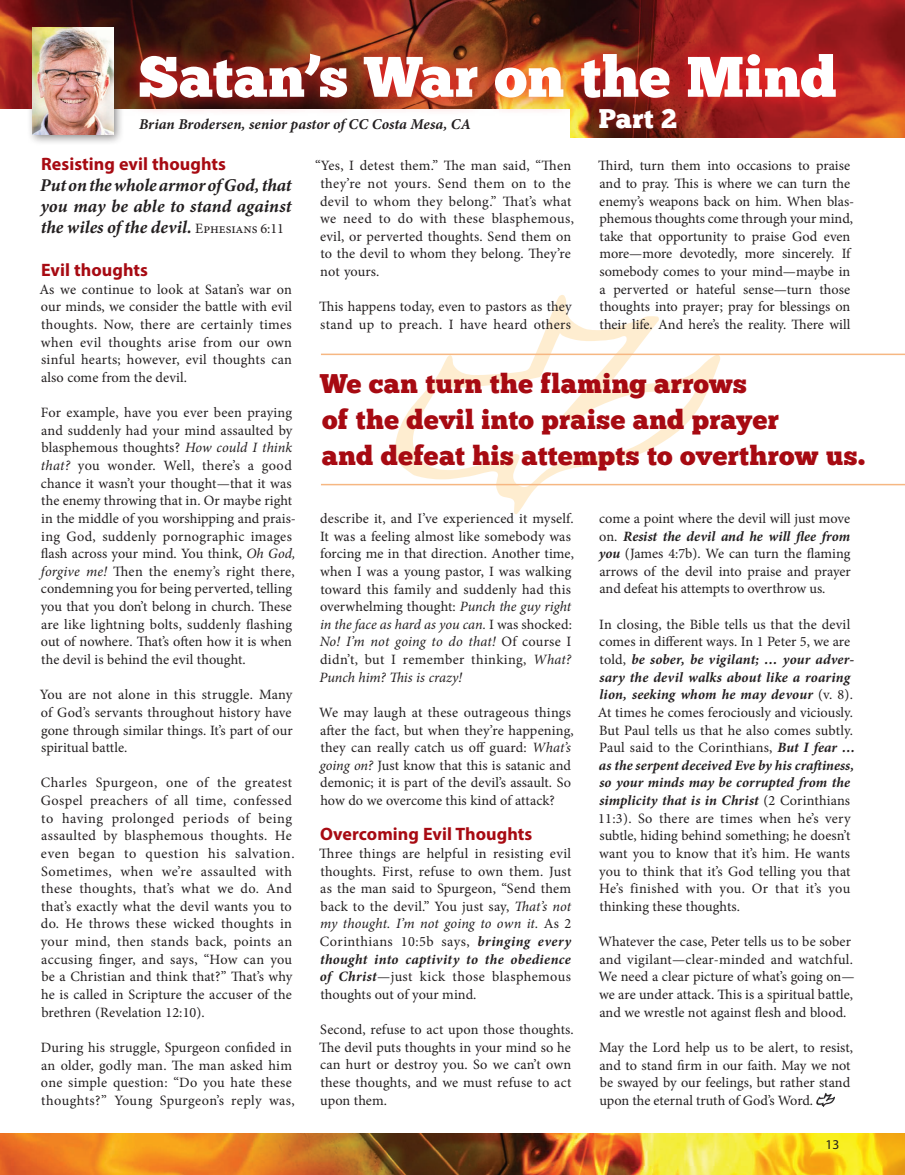
<style>
.page{position:relative;width:905px;height:1175px;background:#fff}
.page>*{position:absolute;margin:0;border:0;box-sizing:border-box;transform-origin:0 0}
.t1{font:57px "Chunk Five";letter-spacing:.005em;color:#fff}
.t2{font:27px/36px "Chunk Five";letter-spacing:.015em;color:#a70a12}
.t3{font:27px "Chunk Five";color:#fff}
.t4{font:italic 700 18px/21px "Minion Pro";color:#231f20;text-align:justify}
.t5{font:700 18px "Myriad Pro";letter-spacing:.005em;color:#a70a12}
.t6{font:italic 700 15px "Minion Pro";letter-spacing:.005em;color:#231f20}
.t7{font:14.25px/17.7px "Minion Pro";letter-spacing:.01em;color:#231f20}
.t8{font:13.5px "Myriad Pro";color:#231f20}
.s1{font-weight:400;font-style:normal;font-size:14.25px}
.s2{font-style:italic}
.s3{font-weight:700;font-style:italic}
</style>
<div class="page">
<img style="left:0;top:0;width:904px;height:137px">
<div style="left:0;top:109px;width:569px;height:30px;background:#fff"></div>
<div style="left:27px;top:21px;width:98px;height:125px;background:#231f20;opacity:.53"></div>
<img style="left:32px;top:27px;width:81px;height:107px">
<img style="left:0;top:1133px;width:685px;height:41px">
<svg style="left:394px;top:295px;width:326px;height:219px"></svg>
<img style="left:816px;top:1093px;width:19px;height:14px">
<svg style="left:685px;top:1133px;width:219px;height:41px"></svg>
<img style="left:121px;top:36px;width:732px;height:80px">
<div style="left:587px;top:96px;width:101px;height:44px;background:#ee1d23;opacity:.56"></div>
<hr style="left:321px;top:353px;width:583px;height:2px;background:#f6b782">
<hr style="left:321px;top:484px;width:583px;height:1px;background:#f6b782">
<h1 class="t1" style="left:138px;top:43px;width:699px">Satan’s War on the Mind</h1>
<h2 class="t3" style="left:598px;top:102px;width:80px">Part 2</h2>
<p class="t6" style="left:139px;top:114px;width:333px">Brian Brodersen, senior pastor of CC Costa Mesa, CA</p>
<p class="t5" style="left:41px;top:152px;width:186px">Resisting evil thoughts</p>
<p class="t4" style="left:40px;top:175px;width:253px">Put on the whole armor of God, that you may be able to stand against the wiles of the devil. <span class="s1">Ephesians 6:11</span></p>
<p class="t5" style="left:41px;top:258px;width:108px">Evil thoughts</p>
<p class="t7" style="left:39px;top:280px;width:254px;text-align:justify">As we continue to look at Satan’s war on our minds, we consider the battle with evil thoughts. Now, there are certainly times when evil thoughts arise from our own sinful hearts; however, evil thoughts can also come from the devil.</p>
<p class="t7" style="left:41px;top:404px;width:257px">For example, have you ever been praying and suddenly had your mind assaulted by blasphemous thoughts? <span class="s2">How could I think that?</span> you wonder. Well, there’s a good chance it wasn’t your thought—that it was the enemy throwing that in. Or maybe right in the middle of you worshipping and prais&shy;ing God, suddenly pornographic images flash across your mind. You think, <span class="s2">Oh God, forgive me!</span> Then the enemy’s right there, condemning you for being perverted, telling you that you don’t belong in church. These are like lightning bolts, suddenly flashing out of nowhere. That’s often how it is when the devil is behind the evil thought.</p>
<p class="t7" style="left:40px;top:686px;width:254px;text-align:justify">You are not alone in this struggle. Many of God’s servants throughout history have gone through similar things. It’s part of our spiritual battle.</p>
<p class="t7" style="left:41px;top:774px;width:255px">Charles Spurgeon, one of the greatest Gospel preachers of all time, confessed to having prolonged periods of being assaulted by blasphemous thoughts. He even began to question his salvation.<br>Sometimes, when we’re assaulted with these thoughts, that’s what we do. And that’s exactly what the devil wants you to do. He throws these wicked thoughts in your mind, then stands back, points an accusing finger, and says, “How can you be a Christian and think that?” That’s why he is called in Scripture the accuser of the brethren (Revelation 12:10).</p>
<p class="t7" style="left:41px;top:1038px;width:255px">During his struggle, Spurgeon confided in an older, godly man. The man asked him one simple question: “Do you hate these thoughts?” Young Spurgeon’s reply was,</p>
<p class="t7" style="left:320px;top:157px;width:255px;text-indent:-5px">“Yes, I detest them.” The man said, “Then they’re not yours. Send them on to the devil to whom they belong.” That’s what we need to do with these blasphemous, evil, or perverted thoughts. Send them on to the devil to whom they belong. They’re not yours.</p>
<p class="t7" style="left:319px;top:298px;width:254px">This happens today, even to pastors as they stand up to preach. I have heard others</p>
<p class="t7" style="left:598px;top:157px;width:257px">Third, turn them into occasions to praise and to pray. This is where we can turn the enemy’s weapons back on him. When blas&shy;phemous thoughts come through your mind, take that opportunity to praise God even more—more devotedly, more sincerely. If somebody comes to your mind—maybe in a perverted or hateful sense—turn those thoughts into prayer; pray for blessings on their life. And here’s the reality. There will</p>
<h2 class="t2" style="left:320px;top:365px;width:546px">We can turn the flaming arrows<br>of the devil into praise and prayer<br>and defeat his attempts to overthrow us.</h2>
<p class="t7" style="left:319px;top:509px;width:256px">describe it, and I’ve experienced it myself.<br>It was a feeling almost like somebody was forcing me in that direction. Another time, when I was a young pastor, I was walking toward this family and suddenly had this overwhelming thought: <span class="s2">Punch the guy right in the face as hard as you can.</span> I was shocked:<br><span class="s2">No! I’m not going to do that!</span> Of course I didn’t, but I remember thinking, <span class="s2">What?<br>Punch him? This is crazy!</span></p>
<p class="t7" style="left:319px;top:703px;width:256px">We may laugh at these outrageous things after the fact, but when they’re happening, they can really catch us off guard: <span class="s2">What’s going on?</span> Just know that this is satanic and demonic; it is part of the devil’s assault. So how do we overcome this kind of attack?</p>
<p class="t5" style="left:320px;top:822px;width:214px">Overcoming Evil Thoughts</p>
<p class="t7" style="left:319px;top:844px;width:254px;text-align:justify">Three things are helpful in resisting evil thoughts. First, refuse to own them. Just as the man said to Spurgeon, “Send them back to the devil.” You just say, <span class="s2">That’s not my thought. I’m not going to own it.</span> As 2<br>Corinthians 10:5b says, <span class="s3">bringing every thought into captivity to the obedience of Christ</span>—just kick those blasphemous thoughts out of your mind.</p>
<p class="t7" style="left:319px;top:1020px;width:256px">Second, refuse to act upon those thoughts.<br>The devil puts thoughts in your mind so he can hurt or destroy you. So we can’t own these thoughts, and we must refuse to act upon them.</p>
<p class="t7" style="left:598px;top:509px;width:254px;text-align:justify">come a point where the devil will just move on. <span class="s3">Resist the devil and he will flee from you</span> (James 4:7b). We can turn the flaming arrows of the devil into praise and prayer and defeat his attempts to overthrow us.</p>
<p class="t7" style="left:597px;top:615px;width:259px">In closing, the Bible tells us that the devil comes in different ways. In 1 Peter 5, we are told, <span class="s3">be sober, be vigilant; … your adver&shy;sary the devil walks about like a roaring lion, seeking whom he may devour</span> (v. 8).<br>At times he comes ferociously and viciously.<br>But Paul tells us that he also comes subtly.<br>Paul said to the Corinthians, <span class="s3">But I fear … as the serpent deceived Eve by his craftiness, so your minds may be corrupted from the simplicity that is in Christ</span> (2 Corinthians 11:3). So there are times when he’s very subtle, hiding behind something; he doesn’t want you to know that it’s him. He wants you to think that it’s God telling you that He’s finished with you. Or that it’s you thinking these thoughts.</p>
<p class="t7" style="left:598px;top:932px;width:257px">Whatever the case, Peter tells us to be sober and vigilant—clear-minded and watchful.<br>We need a clear picture of what’s going on— we are under attack. This is a spiritual battle, and we wrestle not against flesh and blood.</p>
<p class="t7" style="left:599px;top:1038px;width:256px">May the Lord help us to be alert, to resist, and to stand firm in our faith. May we not be swayed by our feelings, but rather stand upon the eternal truth of God’s Word.</p>
<p class="t8" style="left:825px;top:1136px;width:15px">13</p>
</div>
